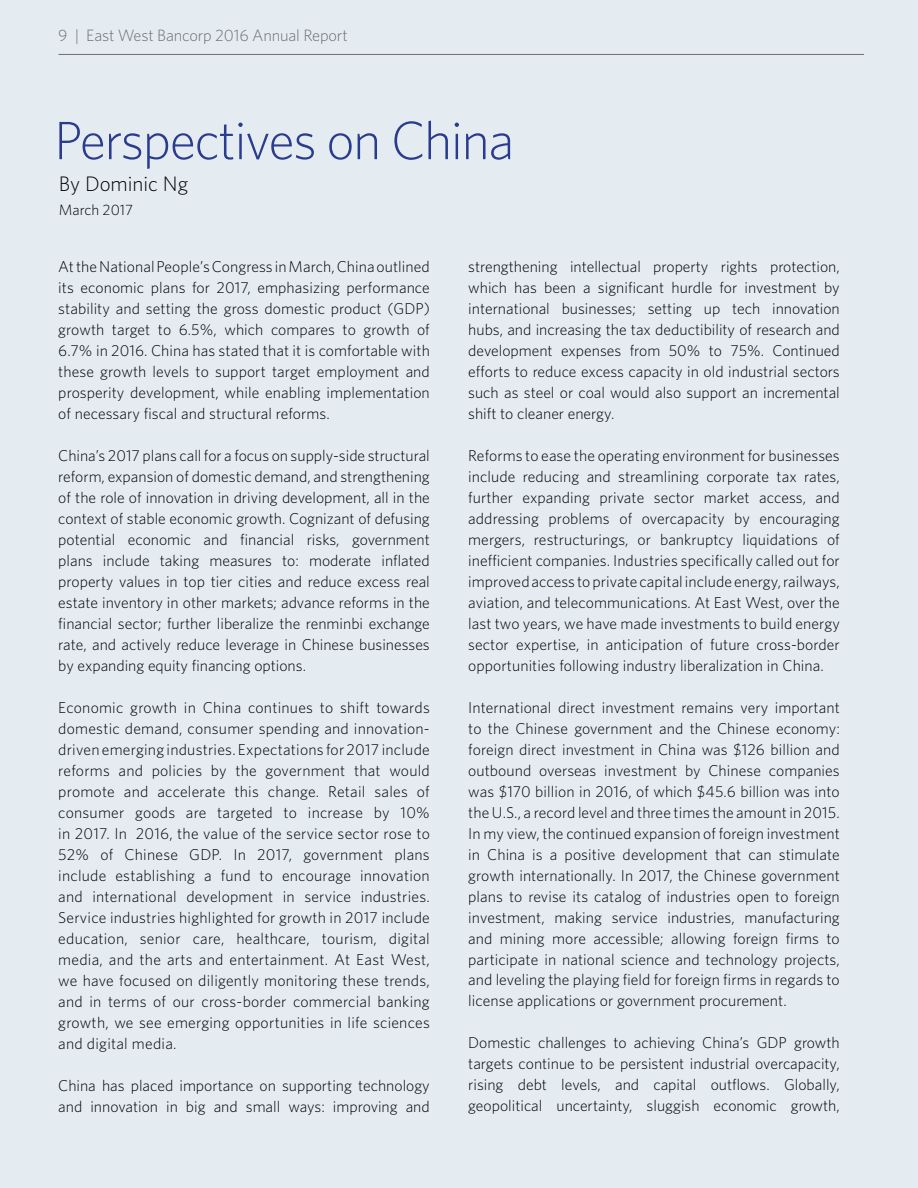
<style>
.page{position:relative;width:918px;height:1188px;background:#e4ecf2}
.page>*{position:absolute;margin:0;border:0;box-sizing:border-box;transform-origin:0 0}
.t1{font:300 54px "Whitney";letter-spacing:-.025em;color:#2b3c8f}
.t2{font:300 21px "Whitney";color:#000}
.t3{font:300 16.35px "Whitney";letter-spacing:-.01em;color:#6d6e71}
.t4{font:300 15.75px/21px "Whitney";color:#000;text-align:justify}
.t5{font:300 15px "Whitney";color:#000}
.s1{color:#6e6f71}
</style>
<div class="page">
<hr style="left:58px;top:54px;width:806px;height:1px;background:#6d6e71">
<p class="t3" style="left:58px;top:24px;width:291px">9 <span class="s1">|</span> East West Bancorp 2016 Annual Report</p>
<h1 class="t1" style="left:54px;top:104px;width:462px">Perspectives on China</h1>
<h2 class="t2" style="left:59px;top:169px;width:131px">By Dominic Ng</h2>
<p class="t5" style="left:59px;top:200px;width:76px">March 2017</p>
<p class="t4" style="left:58px;top:255px;width:373px">At the National People’s Congress in March, China outlined its economic plans for 2017, emphasizing performance stability and setting the gross domestic product (GDP) growth target to 6.5%, which compares to growth of 6.7% in 2016. China has stated that it is comfortable with these growth levels to support target employment and prosperity development, while enabling implementation of necessary fiscal and structural reforms.</p>
<p class="t4" style="left:58px;top:444px;width:373px">China’s 2017 plans call for a focus on supply-side structural reform, expansion of domestic demand, and strengthening of the role of innovation in driving development, all in the context of stable economic growth. Cognizant of defusing potential economic and financial risks, government plans include taking measures to: moderate inflated property values in top tier cities and reduce excess real estate inventory in other markets; advance reforms in the financial sector; further liberalize the renminbi exchange rate, and actively reduce leverage in Chinese businesses by expanding equity financing options.</p>
<p class="t4" style="left:58px;top:696px;width:373px">Economic growth in China continues to shift towards domestic demand, consumer spending and innovation&shy;driven emerging industries. Expectations for 2017 include reforms and policies by the government that would promote and accelerate this change. Retail sales of consumer goods are targeted to increase by 10% in 2017. In 2016, the value of the service sector rose to 52% of Chinese GDP. In 2017, government plans include establishing a fund to encourage innovation and international development in service industries.<br>Service industries highlighted for growth in 2017 include education, senior care, healthcare, tourism, digital media, and the arts and entertainment. At East West, we have focused on diligently monitoring these trends, and in terms of our cross-border commercial banking growth, we see emerging opportunities in life sciences and digital media.</p>
<p class="t4" style="left:58px;top:1074px;width:373px">China has placed importance on supporting technology and innovation in big and small ways: improving and</p>
<p class="t4" style="left:468px;top:255px;width:373px">strengthening intellectual property rights protection, which has been a significant hurdle for investment by international businesses; setting up tech innovation hubs, and increasing the tax deductibility of research and development expenses from 50% to 75%. Continued efforts to reduce excess capacity in old industrial sectors such as steel or coal would also support an incremental shift to cleaner energy.</p>
<p class="t4" style="left:468px;top:444px;width:373px">Reforms to ease the operating environment for businesses include reducing and streamlining corporate tax rates, further expanding private sector market access, and addressing problems of overcapacity by encouraging mergers, restructurings, or bankruptcy liquidations of inefficient companies. Industries specifically called out for improved access to private capital include energy, railways, aviation, and telecommunications. At East West, over the last two years, we have made investments to build energy sector expertise, in anticipation of future cross-border opportunities following industry liberalization in China.</p>
<p class="t4" style="left:468px;top:696px;width:373px">International direct investment remains very important to the Chinese government and the Chinese economy: foreign direct investment in China was $126 billion and outbound overseas investment by Chinese companies was $170 billion in 2016, of which $45.6 billion was into the U.S., a record level and three times the amount in 2015.<br>In my view, the continued expansion of foreign investment in China is a positive development that can stimulate growth internationally. In 2017, the Chinese government plans to revise its catalog of industries open to foreign investment, making service industries, manufacturing and mining more accessible; allowing foreign firms to participate in national science and technology projects, and leveling the playing field for foreign firms in regards to license applications or government procurement.</p>
<p class="t4" style="left:468px;top:1032px;width:373px">Domestic challenges to achieving China’s GDP growth targets continue to be persistent industrial overcapacity, rising debt levels, and capital outflows. Globally, geopolitical uncertainty, sluggish economic growth,</p>
</div>
